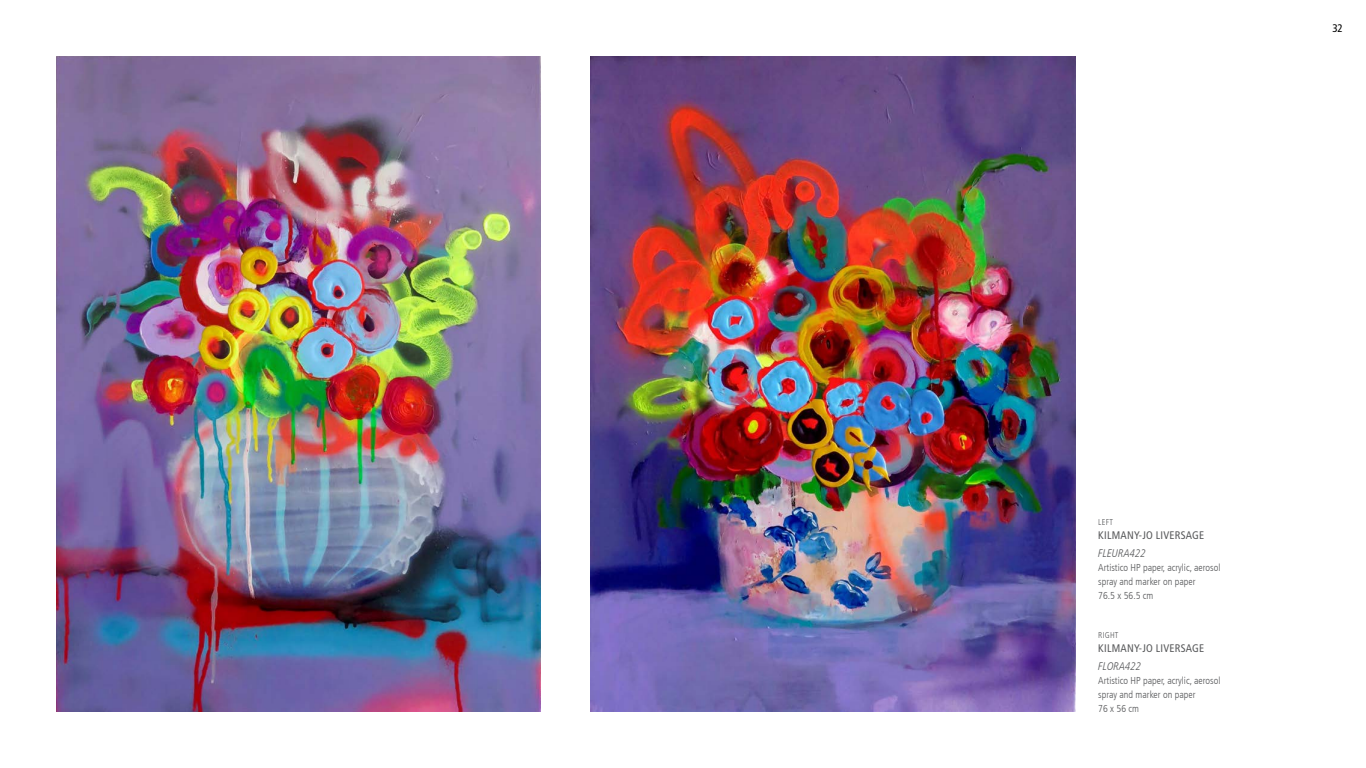
<style>
.page{position:relative;width:1366px;height:768px;background:#fff}
.page>*{position:absolute;margin:0;border:0;box-sizing:border-box;transform-origin:0 0}
.t1{font:condensed 11px "Frutiger LT Com";letter-spacing:.02em;color:#58595b}
.t2{font:italic 300 condensed 11px "Frutiger LT Com";color:#58595b}
.t3{font:condensed 11px "Frutiger LT Com";color:#000}
.t4{font:300 condensed 10px/14px "Frutiger LT Com";color:#58595b}
.t5{font:300 condensed 8.4px "Frutiger LT Com";letter-spacing:.03em;color:#58595b}
</style>
<div class="page">
<img style="left:591px;top:57px;width:484px;height:655px">
<img style="left:57px;top:56px;width:484px;height:656px">
<p class="t3" style="left:1332px;top:22px;width:12px">32</p>
<p class="t5" style="left:1098px;top:517px;width:16px">left</p>
<p class="t1" style="left:1098px;top:528px;width:108px">KILMANY-JO LIVERSAGE</p>
<p class="t2" style="left:1098px;top:546px;width:49px">FLEURA422</p>
<p class="t4" style="left:1098px;top:560px;width:124px">Artistico HP paper, acrylic, aerosol spray and marker on paper<br>76.5 x 56.5 cm</p>
<p class="t5" style="left:1098px;top:630px;width:22px">right</p>
<p class="t1" style="left:1098px;top:641px;width:108px">KILMANY-JO LIVERSAGE</p>
<p class="t2" style="left:1098px;top:659px;width:44px">FLORA422</p>
<p class="t4" style="left:1098px;top:673px;width:124px">Artistico HP paper, acrylic, aerosol spray and marker on paper<br>76 x 56 cm</p>
</div>
